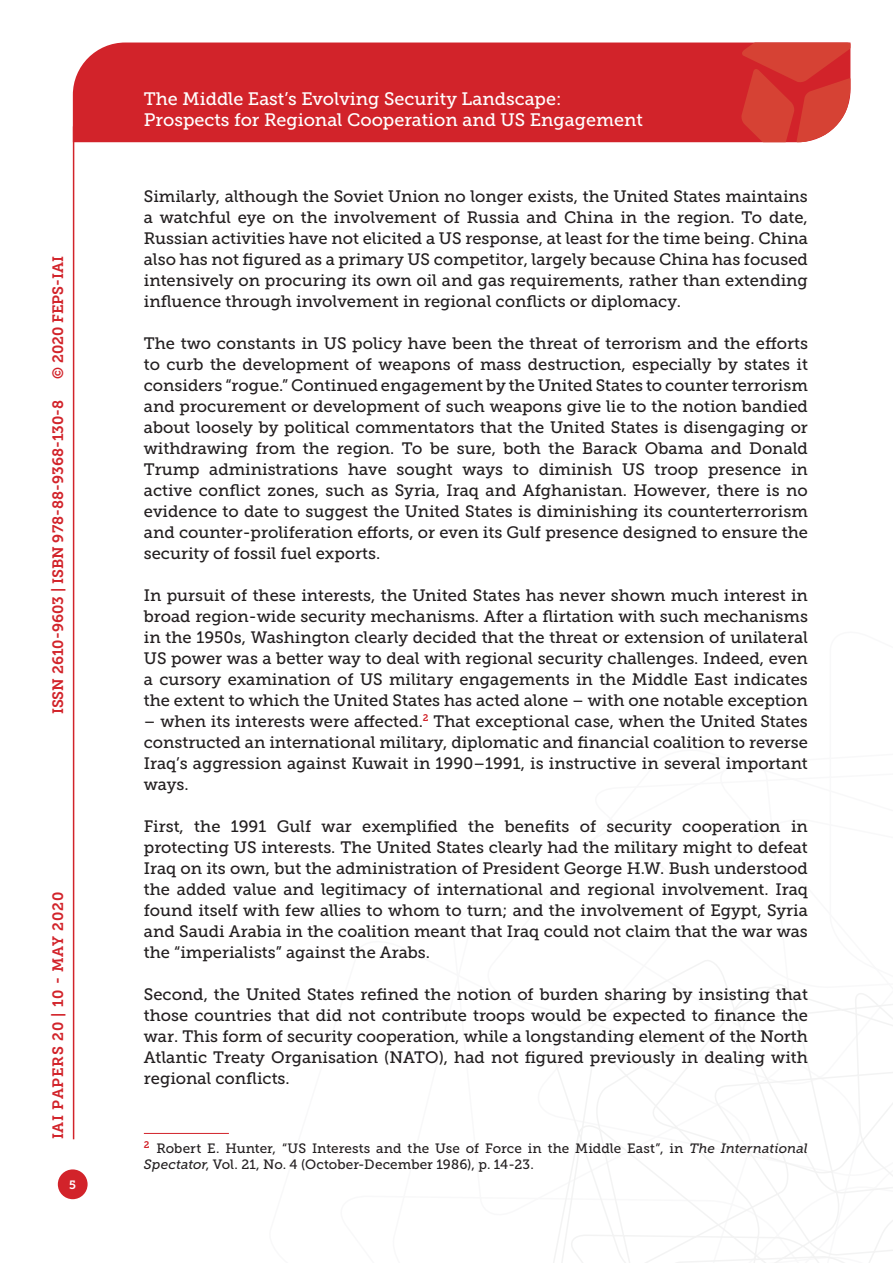
<style>
.page{position:relative;width:893px;height:1263px;background:#fff}
.page>*{position:absolute;margin:0;border:0;box-sizing:border-box;transform-origin:0 0}
.t1{font:18px/21.6px "Museo Slab 500";color:#fff}
.Testo{font:16.5px/21px "Museo Slab 500";color:#231f20;text-align:justify}
.t2{font:15px "Museo Slab 700";color:#d2232a}
.t3{font:15px "Museo Slab 700";letter-spacing:.05em;color:#d2232a}
.Nota{font:13.5px/16.2px "Museo Slab 500";letter-spacing:.005em;color:#231f20}
.t4{font:12px "Museo Slab 700";color:#fff}
.s1{font-style:italic}
</style>
<div class="page">
<svg style="left:553px;top:960px;width:340px;height:303px"></svg>
<div style="left:73px;top:43px;width:668px;height:99px;background:#d2232a"></div>
<svg style="left:741px;top:43px;width:109px;height:99px;background:#d6433b"></svg>
<div style="left:58px;top:1169px;width:30px;height:30px;background:#d2232a;border-radius:50%"></div>
<hr style="left:73px;top:126px;width:1px;height:1013px;background:#d2232a">
<hr style="left:144px;top:1133px;width:85px;height:1px;background:#d2232a">
<p class="t2" style="left:50px;top:379px;width:125px;rotate:-90deg">© 2020 FEPS-IAI</p>
<p class="t2" style="left:49px;top:714px;width:316px;rotate:-90deg">ISSN 2610-9603 | ISBN 978-88-9368-130-8</p>
<p class="t3" style="left:50px;top:1139px;width:249px;rotate:-90deg">IAI PAPERS 20 | 10 - MAY 2020</p>
<p class="t4" style="left:69px;top:1178px;width:8px">5</p>
<p class="t1" style="left:144px;top:88px;width:500px">The Middle East’s Evolving Security Landscape:<br>Prospects for Regional Cooperation and US Engagement</p>
<p class="Testo" style="left:144px;top:186px;width:666px">Similarly, although the Soviet Union no longer exists, the United States maintains a watchful eye on the involvement of Russia and China in the region. To date, Russian activities have not elicited a US response, at least for the time being. China also has not figured as a primary US competitor, largely because China has focused intensively on procuring its own oil and gas requirements, rather than extending influence through involvement in regional conflicts or diplomacy.</p>
<p class="Testo" style="left:144px;top:333px;width:666px">The two constants in US policy have been the threat of terrorism and the efforts to curb the development of weapons of mass destruction, especially by states it considers “rogue.” Continued engagement by the United States to counter terrorism and procurement or development of such weapons give lie to the notion bandied about loosely by political commentators that the United States is disengaging or withdrawing from the region. To be sure, both the Barack Obama and Donald Trump administrations have sought ways to diminish US troop presence in active conflict zones, such as Syria, Iraq and Afghanistan. However, there is no evidence to date to suggest the United States is diminishing its counterterrorism and counter-proliferation efforts, or even its Gulf presence designed to ensure the security of fossil fuel exports.</p>
<p class="Testo" style="left:144px;top:585px;width:666px">In pursuit of these interests, the United States has never shown much interest in broad region-wide security mechanisms. After a flirtation with such mechanisms in the 1950s, Washington clearly decided that the threat or extension of unilateral US power was a better way to deal with regional security challenges. Indeed, even a cursory examination of US military engagements in the Middle East indicates the extent to which the United States has acted alone – with one notable exception</p>
<p class="Testo" style="left:144px;top:711px;width:666px">– when its interests were affected.<sup>2</sup> That exceptional case, when the United States constructed an international military, diplomatic and financial coalition to reverse Iraq’s aggression against Kuwait in 1990–1991, is instructive in several important ways.</p>
<p class="Testo" style="left:144px;top:816px;width:666px">First, the 1991 Gulf war exemplified the benefits of security cooperation in protecting US interests. The United States clearly had the military might to defeat Iraq on its own, but the administration of President George H.W. Bush understood the added value and legitimacy of international and regional involvement. Iraq found itself with few allies to whom to turn; and the involvement of Egypt, Syria and Saudi Arabia in the coalition meant that Iraq could not claim that the war was the “imperialists” against the Arabs.</p>
<p class="Testo" style="left:144px;top:984px;width:666px">Second, the United States refined the notion of burden sharing by insisting that those countries that did not contribute troops would be expected to finance the war. This form of security cooperation, while a longstanding element of the North Atlantic Treaty Organisation (NATO), had not figured previously in dealing with regional conflicts.</p>
<p class="Nota" style="left:144px;top:1140px;width:666px"><sup>2</sup> Robert E. Hunter, “US Interests and the Use of Force in the Middle East”, in <span class="s1">The International<br>Spectator</span>, Vol. 21, No. 4 (October-December 1986), p. 14-23.</p>
</div>
